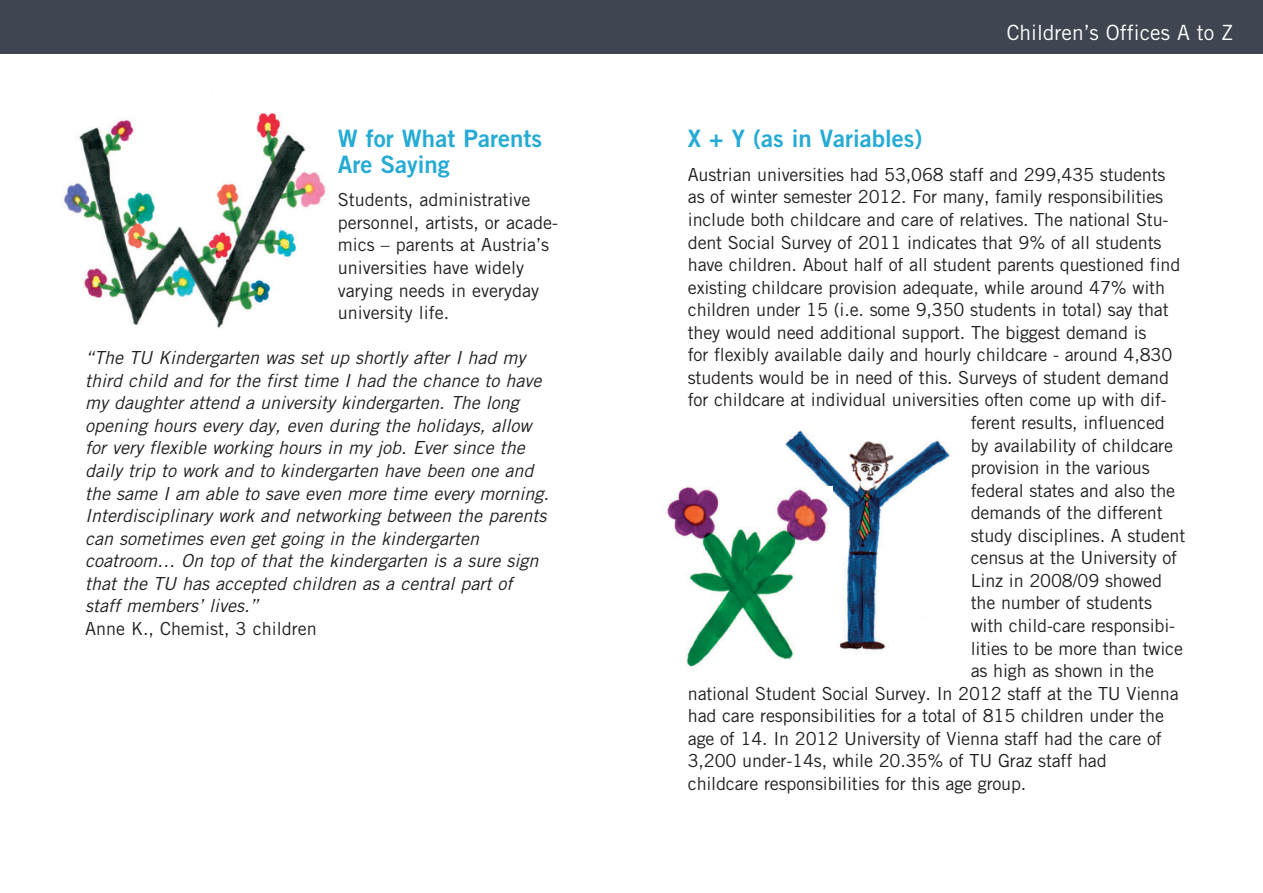
<style>
.page{position:relative;width:1263px;height:893px;background:#fff}
.page>*{position:absolute;margin:0;border:0;box-sizing:border-box;transform-origin:0 0}
.t1{font:24px/25.5px "Trade Gothic Bold Two";color:#26abd5}
.t2{font:21px "Trade Gothic";color:#fff}
.t3{font:18px/22.5px "Trade Gothic";letter-spacing:-.01em;color:#231f20}
.t4{font:italic 18px/22.5px "Trade Gothic";color:#231f20}
</style>
<div class="page">
<img style="left:63px;top:112px;width:263px;height:216px">
<img style="left:785px;top:430px;width:167px;height:220px">
<img style="left:667px;top:487px;width:166px;height:181px">
<div style="left:0;top:0;width:1263px;height:53px;background:#404651"></div>
<h1 class="t1" style="left:338px;top:125px;width:206px">W for What Parents<br>Are Saying</h1>
<p class="t3" style="left:338px;top:188px;width:222px">Students, administrative personnel, artists, or acade&shy;mics – parents at Austria’s universities have widely varying needs in everyday university life.</p>
<p class="t4" style="left:85px;top:346px;width:465px">“The TU Kindergarten was set up shortly after I had my third child and for the first time I had the chance to have my daughter attend a university kindergarten. The long opening hours every day, even during the holidays, allow for very flexible working hours in my job. Ever since the daily trip to work and to kindergarten have been one and the same I am able to save even more time every morning.<br>Interdisciplinary work and networking between the parents can sometimes even get going in the kindergarten coatroom… On top of that the kindergarten is a sure sign that the TU has accepted children as a central part of staff members’ lives.”</p>
<p class="t3" style="left:85px;top:617px;width:233px">Anne K., Chemist, 3 children</p>
<p class="t2" style="left:1007px;top:19px;width:228px">Children’s Offices A to Z</p>
<h1 class="t1" style="left:688px;top:125px;width:236px">X + Y (as in Variables)</h1>
<p class="t3" style="left:688px;top:163px;width:479px">Austrian universities had 53,068 staff and 299,435 students</p>
<p class="t3" style="left:688px;top:186px;width:477px">as of winter semester 2012. For many, family responsibilities</p>
<p class="t3" style="left:688px;top:208px;width:482px">include both childcare and care of relatives. The national Stu-</p>
<p class="t3" style="left:688px;top:231px;width:475px">dent Social Survey of 2011 indicates that 9% of all students</p>
<p class="t3" style="left:688px;top:253px;width:494px">have children. About half of all student parents questioned find</p>
<p class="t3" style="left:688px;top:276px;width:479px">existing childcare provision adequate, while around 47% with</p>
<p class="t3" style="left:688px;top:298px;width:482px">children under 15 (i.e. some 9,350 students in total) say that</p>
<p class="t3" style="left:688px;top:321px;width:460px">they would need additional support. The biggest demand is</p>
<p class="t3" style="left:688px;top:343px;width:486px">for flexibly available daily and hourly childcare - around 4,830</p>
<p class="t3" style="left:688px;top:366px;width:483px">students would be in need of this. Surveys of student demand</p>
<p class="t3" style="left:688px;top:389px;width:480px">for childcare at individual universities often come up with dif-</p>
<p class="t3" style="left:971px;top:411px;width:196px">ferent results, influenced</p>
<p class="t3" style="left:971px;top:434px;width:204px">by availability of childcare</p>
<p class="t3" style="left:971px;top:456px;width:180px">provision in the various</p>
<p class="t3" style="left:971px;top:479px;width:206px">federal states and also the</p>
<p class="t3" style="left:971px;top:501px;width:193px">demands of the different</p>
<p class="t3" style="left:971px;top:524px;width:216px">study disciplines. A student</p>
<p class="t3" style="left:971px;top:546px;width:208px">census at the University of</p>
<p class="t3" style="left:971px;top:569px;width:193px">Linz in 2008/09 showed</p>
<p class="t3" style="left:971px;top:591px;width:183px">the number of students</p>
<p class="t3" style="left:971px;top:614px;width:206px">with child-care responsibi-</p>
<p class="t3" style="left:971px;top:637px;width:214px">lities to be more than twice</p>
<p class="t3" style="left:971px;top:659px;width:185px">as high as shown in the</p>
<p class="t3" style="left:688px;top:682px;width:492px">national Student Social Survey. In 2012 staff at the TU Vienna</p>
<p class="t3" style="left:688px;top:704px;width:478px">had care responsibilities for a total of 815 children under the</p>
<p class="t3" style="left:688px;top:727px;width:476px">age of 14. In 2012 University of Vienna staff had the care of</p>
<p class="t3" style="left:688px;top:749px;width:420px">3,200 under-14s, while 20.35% of TU Graz staff had</p>
<p class="t3" style="left:688px;top:772px;width:340px">childcare responsibilities for this age group.</p>
</div>
